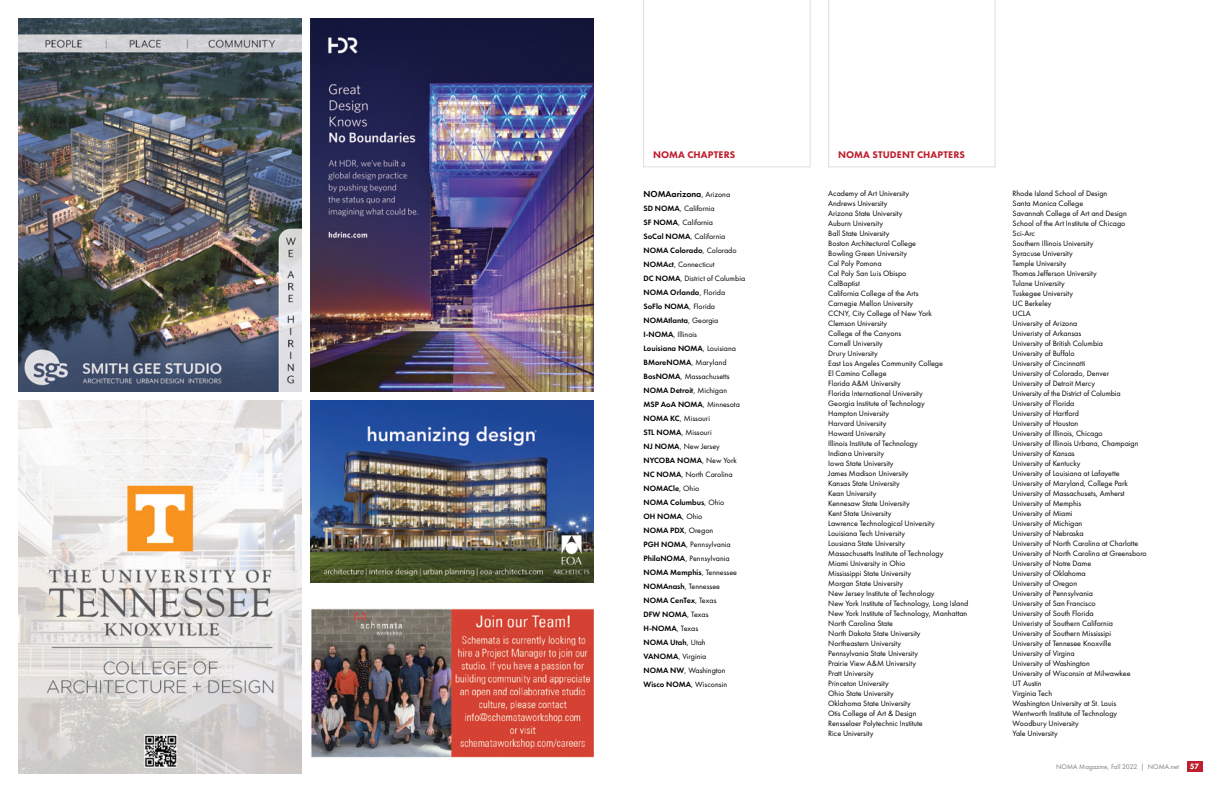
<style>
.page{position:relative;width:1224px;height:792px;background:#fff}
.page>*{position:absolute;margin:0;border:0;box-sizing:border-box;transform-origin:0 0}
.t1{font:800 10px "Futura PT";letter-spacing:.01em;color:#be1e2d}
.t2{font:600 9px "Futura PT";color:#000}
.t3{font:8px/10px "Futura PT";color:#000}
.t4{font:800 8px "Futura PT";color:#fff}
.t5{font:7px "Futura PT";color:#827b74}
.s1{font-weight:400;font-size:8px}
.s2{font-weight:600}
</style>
<div class="page">
<div style="left:1187px;top:761px;width:15px;height:11px;background:#be1e2d"></div>
<svg style="left:643px;top:0;width:167px;height:167px"></svg>
<svg style="left:828px;top:0;width:168px;height:167px"></svg>
<img style="left:310px;top:18px;width:284px;height:374px">
<img style="left:18px;top:400px;width:284px;height:374px">
<img style="left:310px;top:400px;width:284px;height:183px">
<img style="left:18px;top:18px;width:284px;height:374px">
<img style="left:311px;top:608px;width:283px;height:150px">
<p class="t1" style="left:653px;top:148px;width:84px">NOMA CHAPTERS</p>
<p class="t1" style="left:838px;top:148px;width:129px">NOMA STUDENT CHAPTERS</p>
<p class="t3" style="left:828px;top:188px;width:142px">Academy of Art University<br>Andrews University<br>Arizona State University<br>Auburn University<br>Ball State University<br>Boston Architectural College<br>Bowling Green University<br>Cal Poly Pomona<br>Cal Poly San Luis Obispo<br>CalBaptist<br>California College of the Arts<br>Carnegie Mellon University<br>CCNY, City College of New York<br>Clemson University<br>College of the Canyons<br>Cornell University<br>Drury University<br>East Los Angeles Community College<br>El Camino College<br>Florida A&amp;M University<br>Florida International University<br>Georgia Institute of Technology<br>Hampton University<br>Harvard University<br>Howard University<br>Illinois Institute of Technology<br>Indiana University<br>Iowa State University<br>James Madison University<br>Kansas State University<br>Kean University<br>Kennesaw State University<br>Kent State University<br>Lawrence Technological University<br>Louisiana Tech University<br>Lousiana State University<br>Massachusetts Institute of Technology<br>Miami University in Ohio<br>Mississippi State University<br>Morgan State University<br>New Jersey Institute of Technology<br>New York Institute of Technology, Long Island<br>New York Institute of Technology, Manhattan<br>North Carolina State<br>North Dakota State University<br>Northeastern University<br>Pennsylvania State University<br>Prairie View A&amp;M University<br>Pratt University<br>Princeton University<br>Ohio State University<br>Oklahoma State University<br>Otis College of Art &amp; Design<br>Rensselaer Polytechnic Institute<br>Rice University</p>
<p class="t3" style="left:1013px;top:188px;width:136px">Rhode Island School of Design<br>Santa Monica College<br>Savannah College of Art and Design<br>School of the Art Institute of Chicago<br>Sci-Arc<br>Southern Illinois University<br>Syracuse University<br>Temple University<br>Thomas Jefferson University<br>Tulane University<br>Tuskegee University<br>UC Berkeley<br>UCLA<br>University of Arizona<br>Univeristy of Arkansas<br>University of British Columbia<br>University of Buffalo<br>University of Cincinnatti<br>University of Colorado, Denver<br>University of Detroit Mercy<br>University of the District of Columbia<br>University of Florida<br>University of Hartford<br>University of Houston<br>University of Illinois, Chicago<br>University of Illinois Urbana, Champaign<br>University of Kansas<br>University of Kentucky<br>University of Louisiana at Lafayette<br>University of Maryland, College Park<br>University of Massachusets, Amherst<br>University of Memphis<br>University of Miami<br>University of Michigan<br>University of Nebraska<br>University of North Carolina at Charlotte<br>University of North Carolina at Greensboro<br>University of Notre Dame<br>University of Oklahoma<br>University of Oregon<br>University of Pennsylvania<br>University of San Francisco<br>University of South Florida<br>Univeristy of Southern California<br>University of Southern Mississipi<br>University of Tennesee Knoxville<br>University of Virgina<br>University of Washington<br>University of Wisconsin at Milwawkee<br>UT Austin<br>Virginia Tech<br>Washington University at St. Louis<br>Wentworth Institute of Technology<br>Woodbury University<br>Yale University</p>
<p class="t2" style="left:644px;top:188px;width:88px">NOMAarizona<span class="s1">, Arizona</span></p>
<p class="t3" style="left:644px;top:201px;width:103px;line-height:14px"><span class="s2">SD NOMA</span>, California<br><span class="s2">SF NOMA</span>, California<br><span class="s2">SoCal NOMA</span>, California<br><span class="s2">NOMA Colorado</span>, Colorado<br><span class="s2">NOMAct</span>, Connecticut<br><span class="s2">DC NOMA</span>, District of Columbia<br><span class="s2">NOMA Orlando</span>, Florida<br><span class="s2">SoFlo NOMA</span>, Florida<br><span class="s2">NOMAtlanta</span>, Georgia<br><span class="s2">I-NOMA</span>, Illinois<br><span class="s2">Louisiana NOMA</span>, Louisiana<br><span class="s2">BMoreNOMA</span>, Maryland<br><span class="s2">BosNOMA</span>, Massachusetts<br><span class="s2">NOMA Detroit</span>, Michigan<br><span class="s2">MSP AoA NOMA</span>, Minnesota<br><span class="s2">NOMA KC</span>, Missouri<br><span class="s2">STL NOMA</span>, Missouri<br><span class="s2">NJ NOMA</span>, New Jersey<br><span class="s2">NYCOBA NOMA</span>, New York<br><span class="s2">NC NOMA</span>, North Carolina<br><span class="s2">NOMACle</span>, Ohio<br><span class="s2">NOMA Columbus</span>, Ohio<br><span class="s2">OH NOMA</span>, Ohio<br><span class="s2">NOMA PDX</span>, Oregon<br><span class="s2">PGH NOMA</span>, Pennsylvania<br><span class="s2">PhilaNOMA</span>, Pennsylvania<br><span class="s2">NOMA Memphis</span>, Tennessee<br><span class="s2">NOMAnash</span>, Tennessee<br><span class="s2">NOMA CenTex</span>, Texas<br><span class="s2">DFW NOMA</span>, Texas<br><span class="s2">H-NOMA</span>, Texas<br><span class="s2">NOMA Utah</span>, Utah<br><span class="s2">VANOMA</span>, Virginia<br><span class="s2">NOMA NW</span>, Washington<br><span class="s2">Wisco NOMA</span>, Wisconsin</p>
<p class="t5" style="left:1056px;top:763px;width:124px">NOMA Magazine, Fall 2022 | NOMA.net</p>
<p class="t4" style="left:1190px;top:762px;width:11px">57</p>
</div>
